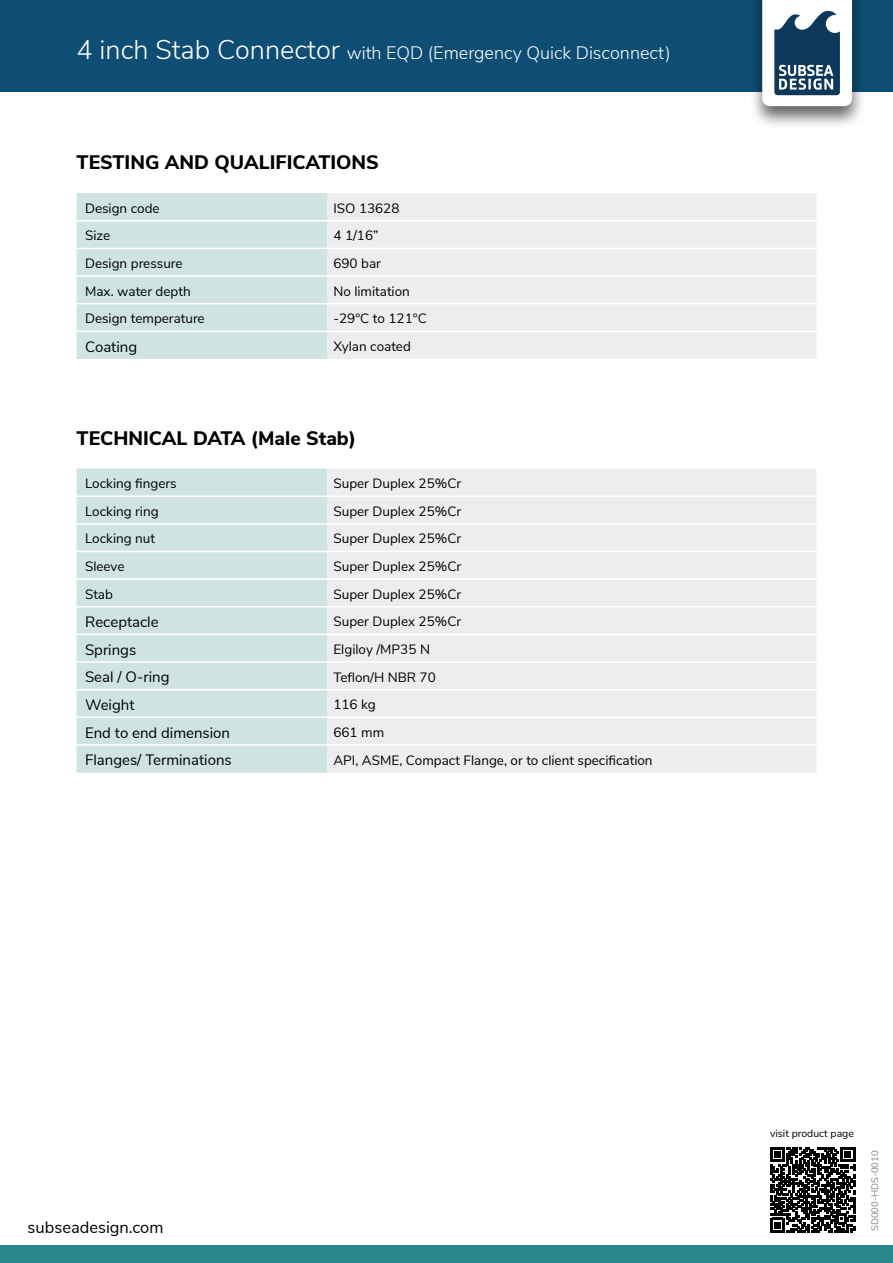
<style>
.page{position:relative;width:893px;height:1263px;background:#fff}
.page>*{position:absolute;margin:0;border:0;box-sizing:border-box;transform-origin:0 0}
.TITLE_small{font:800 19.5px "Nunito Sans";color:#000}
.t1{font:300 18px "Nunito Sans";color:#fff}
.t2{font:16.5px "Nunito Sans";color:#000}
.t3{font:15px "Nunito Sans";color:#000}
.t4{font:13.5px "Nunito Sans";color:#000}
.small{font:10.5px "Nunito Sans";color:#000}
.t5{font:9.45px "Nunito Sans";color:#808285}
.s1{font-size:27px}
</style>
<div class="page">
<div style="left:0;top:0;width:893px;height:91px;background:#0e4e75"></div>
<div style="left:749px;top:0;width:117px;height:129px;background:#000;opacity:.61"></div>
<svg style="left:762px;top:0;width:90px;height:106px;background:#97a9b7"></svg>
<div style="left:0;top:1246px;width:893px;height:17px;background:#29878c"></div>
<svg style="left:770px;top:1147px;width:85px;height:85px"></svg>
<div style="left:77px;top:469px;width:250px;height:304px;background:#cfe3e3"></div>
<div style="left:327px;top:469px;width:489px;height:304px;background:#ededee"></div>
<hr style="left:77px;top:495px;width:250px;height:2px;background:#fff">
<hr style="left:327px;top:495px;width:489px;height:2px;background:#fff">
<hr style="left:77px;top:523px;width:250px;height:2px;background:#fff">
<hr style="left:327px;top:523px;width:489px;height:2px;background:#fff">
<hr style="left:77px;top:551px;width:250px;height:1px;background:#fff">
<hr style="left:327px;top:551px;width:489px;height:1px;background:#fff">
<hr style="left:77px;top:578px;width:250px;height:2px;background:#fff">
<hr style="left:327px;top:578px;width:489px;height:2px;background:#fff">
<hr style="left:77px;top:606px;width:250px;height:1px;background:#fff">
<hr style="left:327px;top:606px;width:489px;height:1px;background:#fff">
<hr style="left:77px;top:634px;width:250px;height:1px;background:#fff">
<hr style="left:327px;top:634px;width:489px;height:1px;background:#fff">
<hr style="left:77px;top:661px;width:250px;height:2px;background:#fff">
<hr style="left:327px;top:661px;width:489px;height:2px;background:#fff">
<hr style="left:77px;top:689px;width:250px;height:1px;background:#fff">
<hr style="left:327px;top:689px;width:489px;height:1px;background:#fff">
<hr style="left:77px;top:717px;width:250px;height:1px;background:#fff">
<hr style="left:327px;top:717px;width:489px;height:1px;background:#fff">
<hr style="left:77px;top:744px;width:250px;height:2px;background:#fff">
<hr style="left:327px;top:744px;width:489px;height:2px;background:#fff">
<div style="left:77px;top:193px;width:250px;height:166px;background:#cfe3e3"></div>
<div style="left:327px;top:193px;width:489px;height:166px;background:#ededee"></div>
<hr style="left:77px;top:220px;width:250px;height:1px;background:#fff">
<hr style="left:327px;top:220px;width:489px;height:1px;background:#fff">
<hr style="left:77px;top:248px;width:250px;height:1px;background:#fff">
<hr style="left:327px;top:248px;width:489px;height:1px;background:#fff">
<hr style="left:77px;top:275px;width:250px;height:2px;background:#fff">
<hr style="left:327px;top:275px;width:489px;height:2px;background:#fff">
<hr style="left:77px;top:303px;width:250px;height:1px;background:#fff">
<hr style="left:327px;top:303px;width:489px;height:1px;background:#fff">
<hr style="left:77px;top:331px;width:250px;height:1px;background:#fff">
<hr style="left:327px;top:331px;width:489px;height:1px;background:#fff">
<p class="t1" style="left:77px;top:40px;width:596px"><span class="s1">4 inch Stab Connector</span> with EQD (Emergency Quick Disconnect)</p>
<p class="TITLE_small" style="left:77px;top:148px;width:304px">TESTING AND QUALIFICATIONS</p>
<p class="t4" style="left:85px;top:198px;width:76px">Design code</p>
<p class="t4" style="left:333px;top:198px;width:68px">ISO 13628</p>
<p class="t4" style="left:85px;top:226px;width:27px">Size</p>
<p class="t4" style="left:333px;top:226px;width:47px">4 1/16”</p>
<p class="t4" style="left:85px;top:253px;width:99px">Design pressure</p>
<p class="t4" style="left:333px;top:253px;width:49px">690 bar</p>
<p class="t4" style="left:85px;top:281px;width:107px">Max. water depth</p>
<p class="t4" style="left:333px;top:281px;width:78px">No limitation</p>
<p class="t4" style="left:85px;top:309px;width:121px">Design temperature</p>
<p class="t4" style="left:333px;top:309px;width:95px">-29°C to 121°C</p>
<p class="t3" style="left:85px;top:335px;width:54px">Coating</p>
<p class="t4" style="left:333px;top:336px;width:79px">Xylan coated</p>
<p class="TITLE_small" style="left:77px;top:424px;width:281px">TECHNICAL DATA (Male Stab)</p>
<p class="t4" style="left:85px;top:474px;width:93px">Locking fingers</p>
<p class="t4" style="left:333px;top:474px;width:129px">Super Duplex 25%Cr</p>
<p class="t4" style="left:85px;top:501px;width:75px">Locking ring</p>
<p class="t4" style="left:333px;top:501px;width:129px">Super Duplex 25%Cr</p>
<p class="t4" style="left:85px;top:529px;width:72px">Locking nut</p>
<p class="t4" style="left:333px;top:529px;width:129px">Super Duplex 25%Cr</p>
<p class="t4" style="left:85px;top:556px;width:41px">Sleeve</p>
<p class="t4" style="left:333px;top:556px;width:129px">Super Duplex 25%Cr</p>
<p class="t4" style="left:85px;top:584px;width:29px">Stab</p>
<p class="t4" style="left:333px;top:584px;width:129px">Super Duplex 25%Cr</p>
<p class="t3" style="left:85px;top:611px;width:75px">Receptacle</p>
<p class="t4" style="left:333px;top:612px;width:129px">Super Duplex 25%Cr</p>
<p class="t3" style="left:85px;top:639px;width:53px">Springs</p>
<p class="t4" style="left:333px;top:639px;width:98px">Elgiloy /MP35 N</p>
<p class="t3" style="left:85px;top:666px;width:86px">Seal / O-ring</p>
<p class="t4" style="left:333px;top:667px;width:104px">Teflon/H NBR 70</p>
<p class="t3" style="left:85px;top:694px;width:51px">Weight</p>
<p class="t4" style="left:333px;top:695px;width:44px">116 kg</p>
<p class="t3" style="left:85px;top:721px;width:147px">End to end dimension</p>
<p class="t4" style="left:333px;top:722px;width:52px">661 mm</p>
<p class="t3" style="left:85px;top:749px;width:148px">Flanges/ Terminations</p>
<p class="t4" style="left:333px;top:750px;width:321px">API, ASME, Compact Flange, or to client specification</p>
<p class="t2" style="left:28px;top:1215px;width:137px">subseadesign.com</p>
<p class="small" style="left:770px;top:1125px;width:85px">visit product page</p>
<p class="t5" style="left:868px;top:1231px;width:82px;rotate:-90deg">SD000-HDS-0010</p>
</div>
